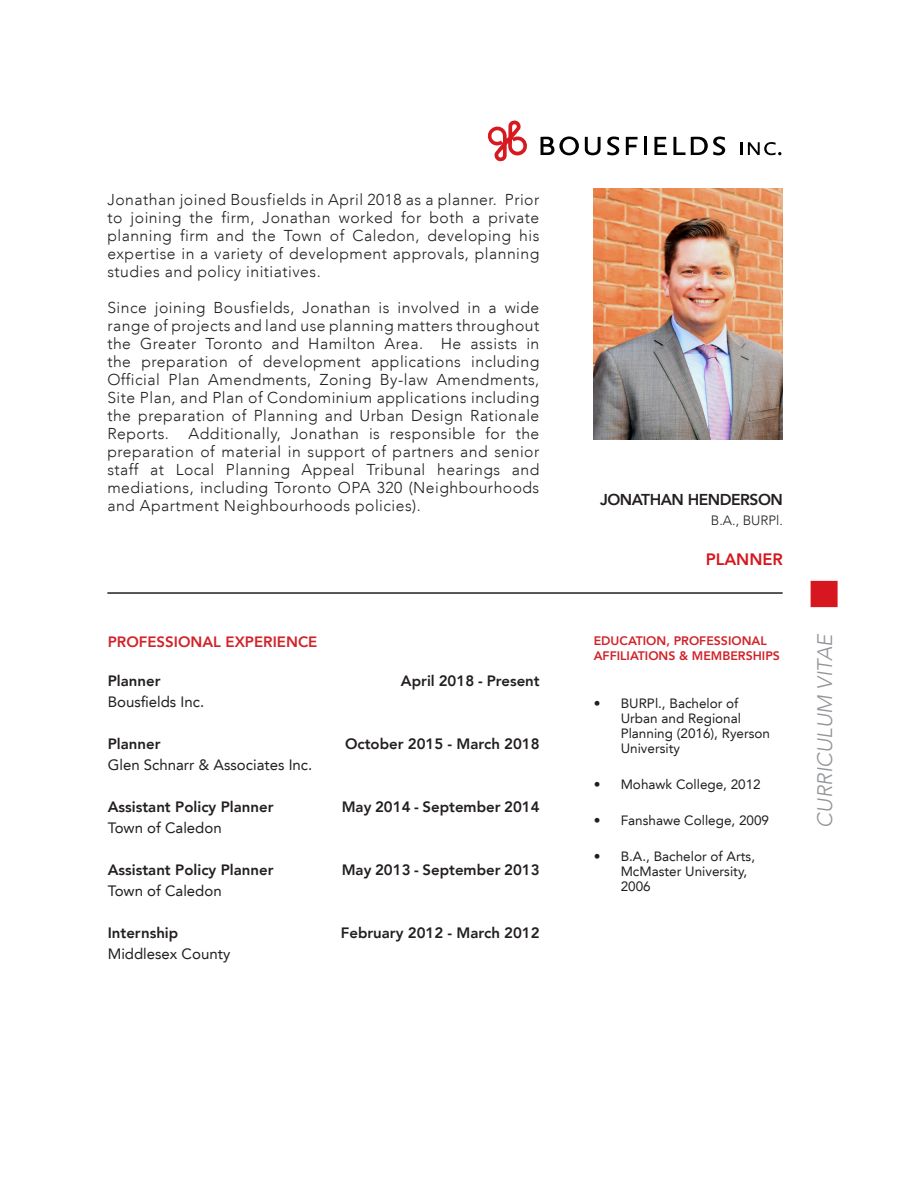
<style>
.page{position:relative;width:918px;height:1188px;background:#fff}
.page>*{position:absolute;margin:0;border:0;box-sizing:border-box;transform-origin:0 0}
.t1{font:italic 300 21px "Avenir LT";color:#939598}
._1_Name_1{font:800 16.5px "Avenir LT";color:#d7171f}
.t2{font:300 15.75px/18px "Avenir LT";letter-spacing:.03em;color:#231f20;text-align:justify}
._1_Name_1-2{font:800 15.75px "Avenir LT";letter-spacing:-.03em;color:#231f20}
._1_Experience_2{font:800 15px "Avenir LT";color:#231f20}
._1_Experience_2-2{font:15px "Avenir LT";color:#231f20}
._2_Red_Heading{font:800 15px "Avenir LT";color:#d1232a}
.t3{font:13.5px/15px "Avenir LT";color:#231f20}
._1_Name_1-3{font:300 13.5px "Avenir LT";color:#231f20}
._2_Red_Heading_small{font:800 12.3px/14.9px "Avenir LT";color:#d1232a}
</style>
<div class="page">
<div style="left:811px;top:581px;width:27px;height:26px;background:#d7171f"></div>
<svg style="left:487px;top:120px;width:40px;height:42px"></svg>
<svg style="left:541px;top:136px;width:38px;height:19px"></svg>
<svg style="left:585px;top:137px;width:16px;height:18px"></svg>
<svg style="left:607px;top:137px;width:12px;height:18px"></svg>
<svg style="left:626px;top:137px;width:12px;height:18px"></svg>
<hr style="left:644px;top:137px;width:3px;height:18px;background:#000">
<svg style="left:654px;top:137px;width:13px;height:18px"></svg>
<svg style="left:673px;top:137px;width:12px;height:18px"></svg>
<svg style="left:691px;top:137px;width:34px;height:18px"></svg>
<svg style="left:740px;top:142px;width:2px;height:13px"></svg>
<svg style="left:748px;top:142px;width:33px;height:13px"></svg>
<img style="left:594px;top:189px;width:188px;height:250px">
<hr style="left:107px;top:592px;width:676px;height:2px;background:#231f20">
<p class="t2" style="left:107px;top:191px;width:434px">Jonathan joined Bousfields in April 2018 as a planner. Prior to joining the firm, Jonathan worked for both a private planning firm and the Town of Caledon, developing his expertise in a variety of development approvals, planning studies and policy initiatives.</p>
<p class="t2" style="left:107px;top:299px;width:434px">Since joining Bousfields, Jonathan is involved in a wide range of projects and land use planning matters throughout the Greater Toronto and Hamilton Area. He assists in the preparation of development applications including Official Plan Amendments, Zoning By-law Amendments, Site Plan, and Plan of Condominium applications including the preparation of Planning and Urban Design Rationale Reports. Additionally, Jonathan is responsible for the preparation of material in support of partners and senior staff at Local Planning Appeal Tribunal hearings and mediations, including Toronto OPA 320 (Neighbourhoods and Apartment Neighbourhoods policies).</p>
<p class="_2_Red_Heading" style="left:108px;top:633px;width:211px">PROFESSIONAL EXPERIENCE</p>
<p class="_1_Experience_2" style="left:108px;top:672px;width:54px">Planner</p>
<p class="_1_Experience_2" style="left:401px;top:672px;width:140px">April 2018 - Present</p>
<p class="_1_Experience_2-2" style="left:108px;top:693px;width:98px">Bousfields Inc.</p>
<p class="_1_Experience_2" style="left:108px;top:735px;width:54px">Planner</p>
<p class="_1_Experience_2" style="left:345px;top:735px;width:196px">October 2015 - March 2018</p>
<p class="_1_Experience_2-2" style="left:108px;top:756px;width:206px">Glen Schnarr &amp; Associates Inc.</p>
<p class="_1_Experience_2" style="left:108px;top:798px;width:167px">Assistant Policy Planner</p>
<p class="_1_Experience_2" style="left:342px;top:798px;width:199px">May 2014 - September 2014</p>
<p class="_1_Experience_2-2" style="left:108px;top:819px;width:115px">Town of Caledon</p>
<p class="_1_Experience_2" style="left:108px;top:861px;width:167px">Assistant Policy Planner</p>
<p class="_1_Experience_2" style="left:342px;top:861px;width:199px">May 2013 - September 2013</p>
<p class="_1_Experience_2-2" style="left:108px;top:882px;width:115px">Town of Caledon</p>
<p class="_1_Experience_2" style="left:108px;top:924px;width:72px">Internship</p>
<p class="_1_Experience_2" style="left:341px;top:924px;width:200px">February 2012 - March 2012</p>
<p class="_1_Experience_2-2" style="left:108px;top:945px;width:124px">Middlesex County</p>
<p class="_1_Name_1-2" style="left:600px;top:490px;width:184px">JONATHAN HENDERSON</p>
<p class="_1_Name_1-3" style="left:711px;top:512px;width:74px">B.A., BURPl.</p>
<p class="_1_Name_1" style="left:706px;top:549px;width:79px">PLANNER</p>
<p class="_2_Red_Heading_small" style="left:594px;top:633px;width:188px">EDUCATION, PROFESSIONAL<br>AFFILIATIONS &amp; MEMBERSHIPS</p>
<p class="t3" style="left:621px;top:696px;width:151px;text-indent:-27px">• BURPl., Bachelor of<br>Urban and Regional<br>Planning (2016), Ryerson<br>University</p>
<p class="t3" style="left:594px;top:777px;width:169px">• Mohawk College, 2012</p>
<p class="t3" style="left:594px;top:813px;width:177px">• Fanshawe College, 2009</p>
<p class="t3" style="left:621px;top:849px;width:136px;text-indent:-27px">• B.A., Bachelor of Arts,<br>McMaster University,<br>2006</p>
<h1 class="t1" style="left:812px;top:828px;width:195px;rotate:-90deg">CURRICULUM VITAE</h1>
</div>
